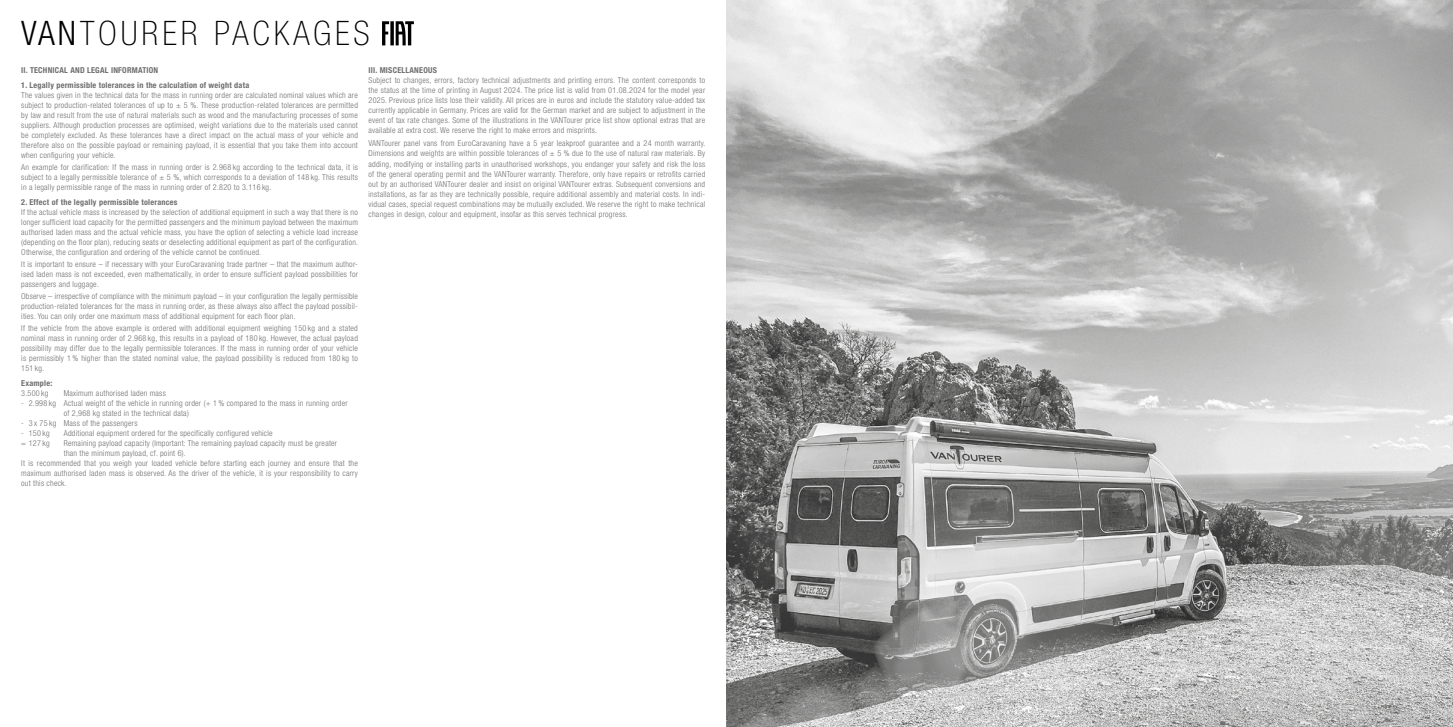
<style>
.page{position:relative;width:1453px;height:727px;background:#fff}
.page>*{position:absolute;margin:0;border:0;box-sizing:border-box;transform-origin:0 0}
.t1{font:100 condensed 33.75px "Helvetica Neue LT Std";letter-spacing:.12em;color:#000}
.t2{font:300 condensed 8.12px/10px "Helvetica Neue LT Std";letter-spacing:.03em;color:#6e6e6e;text-align:justify}
.t3{font:700 condensed 8.12px "Helvetica Neue LT Std";letter-spacing:.03em;color:#6e6e6e}
.s1{font-weight:300}
</style>
<div class="page">
<img style="left:726px;top:0;width:727px;height:726px">
<svg style="left:382px;top:21px;width:32px;height:24px"></svg>
<h1 class="t1" style="left:21px;top:15px;width:350px"><span class="s1">VAN</span>TOURER PACKAGES</h1>
<p class="t3" style="left:21px;top:65px;width:139px">II. TECHNICAL AND LEGAL INFORMATION</p>
<p class="t3" style="left:21px;top:80px;width:230px">1. Legally permissible tolerances in the calculation of weight data</p>
<p class="t2" style="left:21px;top:90px;width:338px">The values given in the technical data for the mass in running order are calculated nominal values which are subject to production-related tolerances of up to ± 5 %. These production-related tolerances are permitted by law and result from the use of natural materials such as wood and the manufacturing processes of some suppliers. Although production processes are optimised, weight variations due to the materials used cannot be completely excluded. As these tolerances have a direct impact on the actual mass of your vehicle and therefore also on the possible payload or remaining payload, it is essential that you take them into account when configuring your vehicle.</p>
<p class="t2" style="left:21px;top:162px;width:338px">An example for clarification: If the mass in running order is 2.968 kg according to the technical data, it is subject to a legally permissible tolerance of ± 5 %, which corresponds to a deviation of 148 kg. This results in a legally permissible range of the mass in running order of 2.820 to 3.116 kg.</p>
<p class="t3" style="left:21px;top:197px;width:158px">2. Effect of the legally permissible tolerances</p>
<p class="t2" style="left:21px;top:207px;width:338px">If the actual vehicle mass is increased by the selection of additional equipment in such a way that there is no longer sufficient load capacity for the permitted passengers and the minimum payload between the maximum authorised laden mass and the actual vehicle mass, you have the option of selecting a vehicle load increase (depending on the floor plan), reducing seats or deselecting additional equipment as part of the configuration.<br>Otherwise, the configuration and ordering of the vehicle cannot be continued.</p>
<p class="t2" style="left:21px;top:259px;width:338px">It is important to ensure – if necessary with your EuroCaravaning trade partner – that the maximum author&shy;ised laden mass is not exceeded, even mathematically, in order to ensure sufficient payload possibilities for passengers and luggage.</p>
<p class="t2" style="left:21px;top:291px;width:338px">Observe – irrespective of compliance with the minimum payload – in your configuration the legally permissible production-related tolerances for the mass in running order, as these always also affect the payload possibil&shy;ities. You can only order one maximum mass of additional equipment for each floor plan.</p>
<p class="t2" style="left:21px;top:323px;width:338px">If the vehicle from the above example is ordered with additional equipment weighing 150 kg and a stated nominal mass in running order of 2.968 kg, this results in a payload of 180 kg. However, the actual payload possibility may differ due to the legally permissible tolerances. If the mass in running order of your vehicle is permissibly 1 % higher than the stated nominal value, the payload possibility is reduced from 180 kg to 151 kg.</p>
<p class="t3" style="left:21px;top:378px;width:33px">Example:</p>
<p class="t2" style="left:21px;top:388px;width:29px">3.500 kg</p>
<p class="t2" style="left:64px;top:388px;width:104px">Maximum authorised laden mass</p>
<p class="t2" style="left:64px;top:398px;width:285px;text-indent:-43px">- 2.998 kg Actual weight of the vehicle in running order (+ 1 % compared to the mass in running order of 2,968 kg stated in the technical data)</p>
<p class="t2" style="left:21px;top:418px;width:118px">- 3 x 75 kg Mass of the passengers</p>
<p class="t2" style="left:21px;top:428px;width:30px">- 150 kg</p>
<p class="t2" style="left:64px;top:428px;width:210px">Additional equipment ordered for the specifically configured vehicle</p>
<p class="t2" style="left:21px;top:438px;width:30px">= 127 kg</p>
<p class="t2" style="left:64px;top:438px;width:275px">Remaining payload capacity (Important: The remaining payload capacity must be greater</p>
<p class="t2" style="left:64px;top:448px;width:123px">than the minimum payload, cf. point 6).</p>
<p class="t2" style="left:21px;top:458px;width:338px">It is recommended that you weigh your loaded vehicle before starting each journey and ensure that the</p>
<p class="t2" style="left:21px;top:468px;width:338px">maximum authorised laden mass is observed. As the driver of the vehicle, it is your responsibility to carry</p>
<p class="t2" style="left:21px;top:478px;width:47px">out this check.</p>
<p class="t3" style="left:369px;top:65px;width:70px">III. MISCELLANEOUS</p>
<p class="t2" style="left:369px;top:75px;width:338px">Subject to changes, errors, factory technical adjustments and printing errors. The content corresponds to the status at the time of printing in August 2024. The price list is valid from 01.08.2024 for the model year 2025. Previous price lists lose their validity. All prices are in euros and include the statutory value-added tax currently applicable in Germany. Prices are valid for the German market and are subject to adjustment in the event of tax rate changes. Some of the illustrations in the VANTourer price list show optional extras that are available at extra cost. We reserve the right to make errors and misprints.</p>
<p class="t2" style="left:369px;top:138px;width:338px">VANTourer panel vans from EuroCaravaning have a 5 year leakproof guarantee and a 24 month warranty.<br>Dimensions and weights are within possible tolerances of ± 5 % due to the use of natural raw materials. By adding, modifying or installing parts in unauthorised workshops, you endanger your safety and risk the loss of the general operating permit and the VANTourer warranty. Therefore, only have repairs or retrofits carried out by an authorised VANTourer dealer and insist on original VANTourer extras. Subsequent conversions and installations, as far as they are technically possible, require additional assembly and material costs. In indi&shy;vidual cases, special request combinations may be mutually excluded. We reserve the right to make technical changes in design, colour and equipment, insofar as this serves technical progress.</p>
</div>
